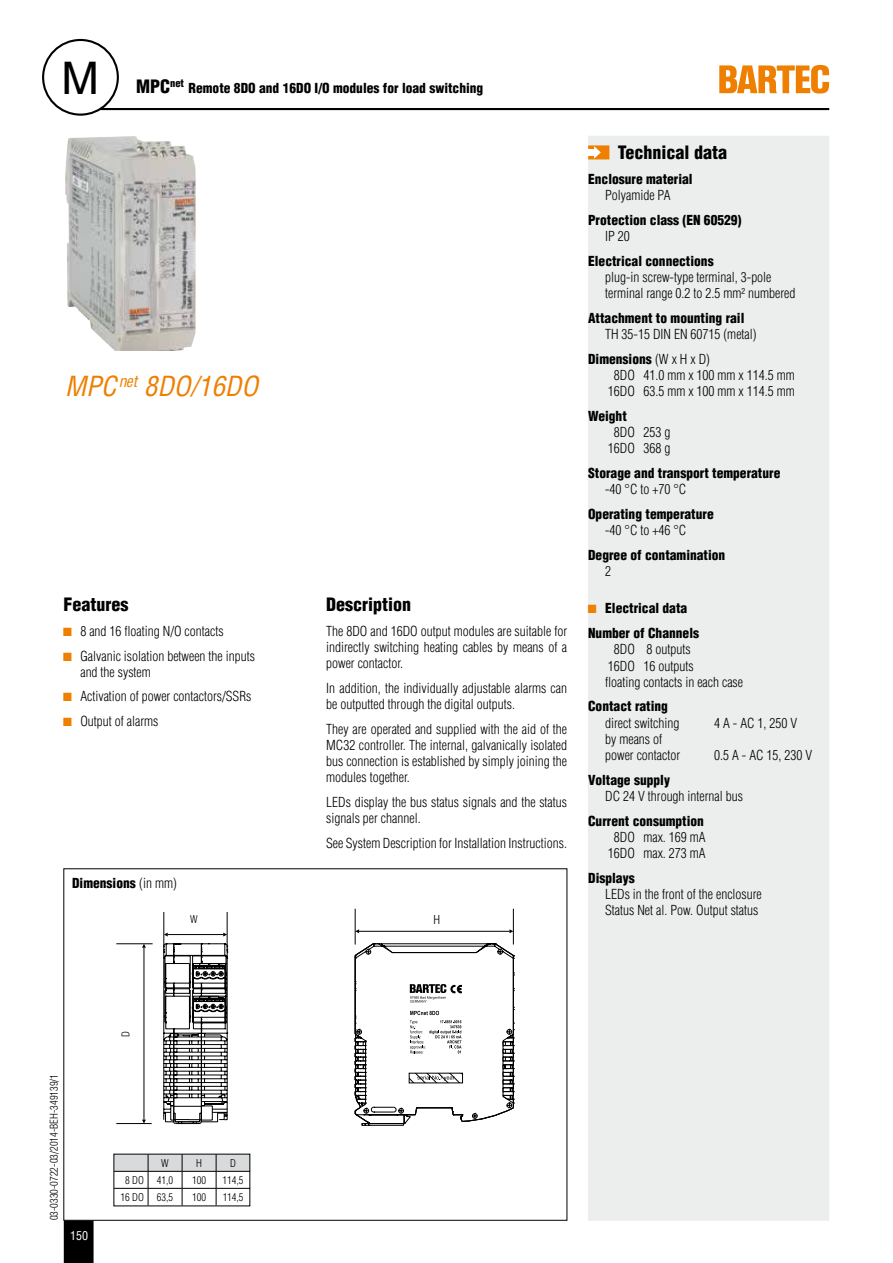
<style>
.page{position:relative;width:893px;height:1263px;background:#fff}
.page>*{position:absolute;margin:0;border:0;box-sizing:border-box;transform-origin:0 0}
.t1{font:45px "Helvetica";color:#000}
.t2{font:italic condensed 27px "Helvetica";color:#ee7f00}
.t3{font:900 condensed 18px "Helvetica";color:#000}
.t4{font:300 condensed 13.5px/16.2px "Helvetica";color:#000}
.t5{font:900 condensed 13.5px/24.8px "Helvetica";color:#000}
.t6{font:condensed 12px "Helvetica";color:#fff}
.t7{font:300 condensed 12px "Helvetica";color:#000}
.t8{font:300 condensed 10.5px "Helvetica";color:#000}
.s1{font-size:18px}
.s2{font-family:"Courier New";font-weight:400;font-stretch:normal;color:#ee7f00}
.s3{font-weight:300}
.s4{font-weight:900}
</style>
<div class="page">
<svg style="left:64px;top:1220px;width:30px;height:43px"></svg>
<div style="left:42px;top:39px;width:77px;height:77px;border:2px solid #000;border-radius:50%"></div>
<hr style="left:100px;top:108px;width:729px;height:2px;background:#000">
<img style="left:65px;top:136px;width:131px;height:215px">
<div style="left:588px;top:136px;width:241px;height:1084px;background:#eceded"></div>
<div style="left:588px;top:145px;width:21px;height:14px;background:#ee7f00;border:2px solid #ee7f00"></div>
<div style="left:588px;top:149px;width:8px;height:6px;background:#fff"></div>
<svg style="left:594px;top:146px;width:7px;height:13px"></svg>
<svg style="left:355px;top:943px;width:159px;height:182px"></svg>
<hr style="left:359px;top:931px;width:150px;height:1px;background:#000">
<svg style="left:509px;top:929px;width:4px;height:4px"></svg>
<hr style="left:513px;top:909px;width:1px;height:35px;background:#000">
<hr style="left:355px;top:909px;width:1px;height:35px;background:#000">
<hr style="left:168px;top:934px;width:55px;height:1px;background:#000">
<svg style="left:223px;top:932px;width:4px;height:4px"></svg>
<hr style="left:227px;top:912px;width:1px;height:36px;background:#000">
<hr style="left:164px;top:912px;width:1px;height:36px;background:#000">
<hr style="left:144px;top:948px;width:1px;height:172px;background:#000">
<svg style="left:142px;top:944px;width:4px;height:4px"></svg>
<svg style="left:142px;top:1119px;width:4px;height:4px"></svg>
<hr style="left:116px;top:1123px;width:36px;height:1px;background:#000">
<hr style="left:116px;top:943px;width:37px;height:1px;background:#000">
<svg style="left:163px;top:943px;width:65px;height:181px"></svg>
<svg style="left:116px;top:1156px;width:132px;height:48px"></svg>
<svg style="left:719px;top:65px;width:110px;height:29px"></svg>
<h1 class="t1" style="left:61px;top:52px;width:39px">M</h1>
<p class="t5" style="left:136px;top:76px;width:349px"><span class="s1">MPC</span><sup>net</sup> Remote 8DO and 16DO I/O modules for load switching</p>
<h2 class="t2" style="left:65px;top:369px;width:194px">MPC <sup>net</sup> 8DO/16DO</h2>
<h3 class="t3" style="left:63px;top:593px;width:66px">Features</h3>
<p class="t4" style="left:63px;top:623px;width:162px"><span class="s2">■</span> 8 and 16 floating N/O contacts</p>
<p class="t4" style="left:80px;top:647px;width:176px;text-indent:-17px"><span class="s2">■</span> Galvanic isolation between the inputs and the system</p>
<p class="t4" style="left:63px;top:688px;width:189px"><span class="s2">■</span> Activation of power contactors/SSRs</p>
<p class="t4" style="left:63px;top:713px;width:96px"><span class="s2">■</span> Output of alarms</p>
<p class="t5" style="left:72px;top:870px;width:106px">Dimensions <span class="s3">(in mm)</span></p>
<h3 class="t3" style="left:326px;top:593px;width:86px">Description</h3>
<p class="t4" style="left:326px;top:623px;width:242px;text-align:justify">The 8DO and 16DO output modules are suitable for indirectly switching heating cables by means of a power contactor.</p>
<p class="t4" style="left:326px;top:680px;width:242px">In addition, the individually adjustable alarms can be outputted through the digital outputs.</p>
<p class="t4" style="left:326px;top:721px;width:242px;text-align:justify">They are operated and supplied with the aid of the MC32 controller. The internal, galvanically isolated bus connection is established by simply joining the modules together.</p>
<p class="t4" style="left:326px;top:794px;width:242px">LEDs display the bus status signals and the status signals per channel.</p>
<p class="t4" style="left:326px;top:835px;width:242px">See System Description for Installation Instructions.</p>
<p class="t8" style="left:190px;top:913px;width:9px">W</p>
<p class="t7" style="left:434px;top:912px;width:8px">H</p>
<h3 class="t3" style="left:618px;top:141px;width:111px">Technical data</h3>
<p class="t5" style="left:588px;top:166px;width:106px">Enclosure material</p>
<p class="t4" style="left:605px;top:187px;width:67px">Polyamide PA</p>
<p class="t5" style="left:588px;top:207px;width:155px">Protection class (EN 60529)</p>
<p class="t4" style="left:605px;top:228px;width:26px">IP 20</p>
<p class="t5" style="left:588px;top:248px;width:127px">Electrical connections</p>
<p class="t4" style="left:605px;top:269px;width:192px">plug-in screw-type terminal, 3-pole terminal range 0.2 to 2.5 mm² numbered</p>
<p class="t5" style="left:588px;top:305px;width:158px">Attachment to mounting rail</p>
<p class="t4" style="left:588px;top:322px;width:170px;line-height:24.8px;text-indent:17px">TH 35-15 DIN EN 60715 (metal)<br><span class="s4">Dimensions</span> (W x H x D)</p>
<p class="t4" style="left:608px;top:367px;width:188px;text-align:center">8DO 41.0 mm x 100 mm x 114.5 mm<br>16DO 63.5 mm x 100 mm x 114.5 mm</p>
<p class="t5" style="left:588px;top:403px;width:40px">Weight</p>
<p class="t4" style="left:608px;top:424px;width:64px;text-align:center">8DO 253 g<br>16DO 368 g</p>
<p class="t5" style="left:588px;top:460px;width:194px">Storage and transport temperature</p>
<p class="t4" style="left:605px;top:481px;width:83px">-40 °C to +70 °C</p>
<p class="t5" style="left:588px;top:501px;width:127px">Operating temperature</p>
<p class="t4" style="left:605px;top:522px;width:83px">-40 °C to +46 °C</p>
<p class="t5" style="left:588px;top:542px;width:139px">Degree of contamination</p>
<p class="t4" style="left:605px;top:563px;width:7px">2</p>
<p class="t5" style="left:588px;top:596px;width:112px"><span class="s2">■</span> Electrical data<br>Number of Channels</p>
<p class="t4" style="left:605px;top:641px;width:139px;text-indent:9px">8DO 8 outputs<br>16DO 16 outputs<br>floating contacts in each case</p>
<p class="t5" style="left:588px;top:694px;width:81px">Contact rating</p>
<p class="t4" style="left:605px;top:714px;width:76px">direct switching</p>
<p class="t4" style="left:714px;top:714px;width:85px">4 A - AC 1, 250 V</p>
<p class="t4" style="left:605px;top:731px;width:76px">by means of power contactor</p>
<p class="t4" style="left:714px;top:747px;width:100px">0.5 A - AC 15, 230 V</p>
<p class="t5" style="left:588px;top:767px;width:83px">Voltage supply</p>
<p class="t4" style="left:605px;top:788px;width:139px">DC 24 V through internal bus</p>
<p class="t5" style="left:588px;top:808px;width:117px">Current consumption</p>
<p class="t4" style="left:608px;top:829px;width:99px;text-align:center">8DO max. 169 mA<br>16DO max. 273 mA</p>
<p class="t5" style="left:588px;top:865px;width:48px">Displays</p>
<p class="t4" style="left:605px;top:886px;width:158px">LEDs in the front of the enclosure<br>Status Net al. Pow. Output status</p>
<p class="t8" style="left:48px;top:1220px;width:148px;rotate:-90deg">03-0330-0722-03/2014-BEH-349139/1</p>
<p class="t6" style="left:70px;top:1228px;width:19px">150</p>
<p class="t8" style="left:120px;top:1037px;width:7px;rotate:-90deg">D</p>
<p class="t8" style="left:161px;top:1157px;width:9px">W</p>
<p class="t8" style="left:196px;top:1157px;width:7px">H</p>
<p class="t8" style="left:230px;top:1157px;width:7px">D</p>
<p class="t8" style="left:125px;top:1174px;width:50px">8 DO 41,0</p>
<p class="t8" style="left:192px;top:1174px;width:15px">100</p>
<p class="t8" style="left:223px;top:1174px;width:22px">114,5</p>
<p class="t8" style="left:121px;top:1191px;width:54px">16 DO 63,5</p>
<p class="t8" style="left:192px;top:1191px;width:15px">100</p>
<p class="t8" style="left:223px;top:1191px;width:22px">114,5</p>
</div>
